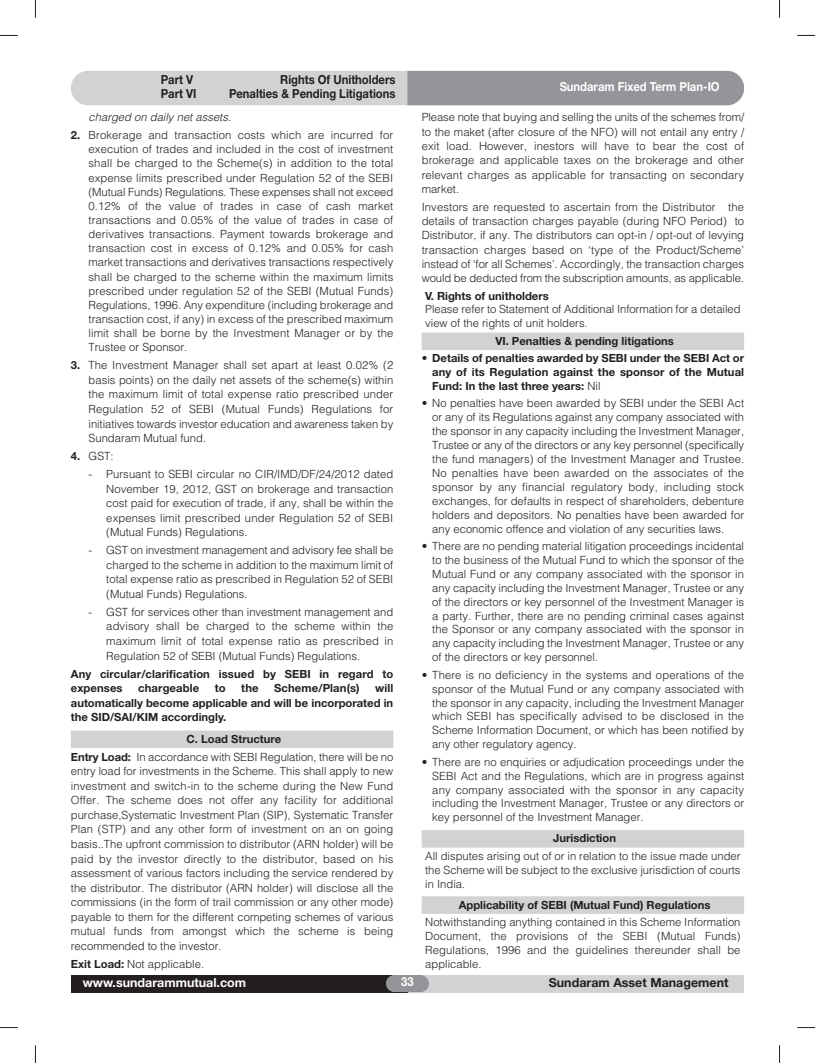
<style>
.page{position:relative;width:815px;height:1063px;background:#fff}
.page>*{position:absolute;margin:0;border:0;box-sizing:border-box;transform-origin:0 0}
.t1{font:700 12.5px "Helvetica Neue";color:#231f20;scale:.9 1}
.t2{font:700 12.5px "Helvetica Neue";color:#fff;scale:.9 1}
.t3{font:700 12.5px "Helvetica Neue";color:#231f20}
.t4{font:700 12.5px "Helvetica Neue";color:#fff}
.t5{font:300 11.25px/13.9px "Helvetica";color:#231f20;text-align:justify}
.t6{font:700 11.25px/14.5px "Helvetica Neue";color:#231f20;text-align:justify}
.t7{font:italic 300 11.25px "Helvetica";color:#231f20}
.s1{font-family:"Helvetica Neue";font-weight:700}
.s2{font-family:"Helvetica";font-weight:300}
</style>
<div class="page">
<svg style="left:35px;top:0;width:1px;height:18px"></svg>
<svg style="left:0;top:35px;width:18px;height:1px"></svg>
<svg style="left:0;top:1027px;width:18px;height:1px"></svg>
<svg style="left:797px;top:35px;width:18px;height:1px"></svg>
<svg style="left:797px;top:1027px;width:18px;height:1px"></svg>
<svg style="left:779px;top:0;width:1px;height:18px"></svg>
<svg style="left:35px;top:1045px;width:1px;height:18px"></svg>
<svg style="left:779px;top:1045px;width:1px;height:18px"></svg>
<div style="left:407px;top:975px;width:337px;height:17px;background:#d1d2d4"></div>
<div style="left:71px;top:975px;width:336px;height:17px;background:#231f20"></div>
<div style="left:386px;top:975px;width:43px;height:17px;background:#939598;border-radius:9px"></div>
<div style="left:71px;top:71px;width:673px;height:34px;background:#d1d2d4;border-radius:17px"></div>
<div style="left:407px;top:71px;width:337px;height:34px;background:#939598"></div>
<div style="left:71px;top:731px;width:322px;height:17px;background:#d1d2d4"></div>
<div style="left:422px;top:333px;width:322px;height:17px;background:#d1d2d4"></div>
<div style="left:422px;top:830px;width:322px;height:18px;background:#d1d2d4"></div>
<div style="left:422px;top:896px;width:322px;height:18px;background:#d1d2d4"></div>
<p class="t1" style="left:161px;top:75px;width:38px">Part V</p>
<p class="t1" style="left:280px;top:75px;width:130px">Rights Of Unitholders</p>
<p class="t1" style="left:161px;top:89px;width:41px">Part VI</p>
<p class="t1" style="left:229px;top:89px;width:186px">Penalties &amp; Pending Litigations</p>
<p class="t7" style="left:89px;top:108px;width:144px">charged on daily net assets.</p>
<p class="t5" style="left:89px;top:127px;width:306px;text-indent:-18px"><span class="s1">2.</span> Brokerage and transaction costs which are incurred for execution of trades and included in the cost of investment shall be charged to the Scheme(s) in addition to the total expense limits prescribed under Regulation 52 of the SEBI (Mutual Funds) Regulations. These expenses shall not exceed 0.12% of the value of trades in case of cash market transactions and 0.05% of the value of trades in case of derivatives transactions. Payment towards brokerage and transaction cost in excess of 0.12% and 0.05% for cash market transactions and derivatives transactions respectively shall be charged to the scheme within the maximum limits prescribed under regulation 52 of the SEBI (Mutual Funds)<br>Regulations, 1996. Any expenditure (including brokerage and transaction cost, if any) in excess of the prescribed maximum limit shall be borne by the Investment Manager or by the Trustee or Sponsor.</p>
<p class="t5" style="left:89px;top:357px;width:306px;line-height:14.5px;text-indent:-18px"><span class="s1">3.</span> The Investment Manager shall set apart at least 0.02% (2 basis points) on the daily net assets of the scheme(s) within the maximum limit of total expense ratio prescribed under Regulation 52 of SEBI (Mutual Funds) Regulations for initiatives towards investor education and awareness taken by Sundaram Mutual fund.</p>
<p class="t5" style="left:71px;top:448px;width:44px"><span class="s1">4.</span> GST:</p>
<p class="t5" style="left:106px;top:466px;width:289px;line-height:14.5px;text-indent:-18px">- Pursuant to SEBI circular no CIR/IMD/DF/24/2012 dated November 19, 2012, GST on brokerage and transaction cost paid for execution of trade, if any, shall be within the expenses limit prescribed under Regulation 52 of SEBI (Mutual Funds) Regulations.</p>
<p class="t5" style="left:106px;top:542px;width:289px;line-height:14.5px;text-indent:-18px">- GST on investment management and advisory fee shall be charged to the scheme in addition to the maximum limit of total expense ratio as prescribed in Regulation 52 of SEBI (Mutual Funds) Regulations.</p>
<p class="t5" style="left:106px;top:604px;width:289px;line-height:14.5px;text-indent:-18px">- GST for services other than investment management and advisory shall be charged to the scheme within the maximum limit of total expense ratio as prescribed in Regulation 52 of SEBI (Mutual Funds) Regulations.</p>
<p class="t6" style="left:71px;top:667px;width:324px">Any circular/clarification issued by SEBI in regard to expenses</p>
<p class="t6" style="left:138px;top:682px;width:62px">chargeable</p>
<p class="t6" style="left:215px;top:682px;width:12px">to</p>
<p class="t6" style="left:241px;top:682px;width:19px">the</p>
<p class="t6" style="left:274px;top:682px;width:87px">Scheme/Plan(s)</p>
<p class="t6" style="left:71px;top:682px;width:324px;text-indent:304px">will automatically become applicable and will be incorporated in the SID/SAI/KIM accordingly.</p>
<p class="t6" style="left:187px;top:733px;width:96px">C. Load Structure</p>
<p class="t5" style="left:71px;top:749px;width:324px;line-height:14.5px"><span class="s1">Entry Load:</span> In accordance with SEBI Regulation, there will be no entry load for investments in the Scheme. This shall apply to new investment and switch-in to the scheme during the New Fund Offer. The scheme does not offer any facility for additional purchase,Systematic Investment Plan (SIP), Systematic Transfer Plan (STP) and any other form of investment on an on going basis..The upfront commission to distributor (ARN holder) will be paid by the investor directly to the distributor, based on his assessment of various factors including the service rendered by the distributor. The distributor (ARN holder) will disclose all the commissions (in the form of trail commission or any other mode) payable to them for the different competing schemes of various mutual funds from amongst which the scheme is being recommended to the investor.</p>
<p class="t5" style="left:71px;top:956px;width:135px"><span class="s1">Exit Load:</span> Not applicable.</p>
<p class="t2" style="left:560px;top:82px;width:179px">Sundaram Fixed Term Plan-IO</p>
<p class="t5" style="left:422px;top:110px;width:324px;line-height:14.2px">Please note that buying and selling the units of the schemes from/ to the maket (after closure of the NFO) will not entail any entry / exit load. However, inestors will have to bear the cost of brokerage and applicable taxes on the brokerage and other relevant charges as applicable for transacting on secondary market.</p>
<p class="t5" style="left:422px;top:199px;width:324px;line-height:14.2px">Investors are requested to ascertain from the Distributor the details of transaction charges payable (during NFO Period) to Distributor, if any. The distributors can opt-in / opt-out of levying transaction charges based on ‘type of the Product/Scheme’ instead of ‘for all Schemes’. Accordingly, the transaction charges would be deducted from the subscription amounts, as applicable.</p>
<p class="t6" style="left:425px;top:289px;width:125px">V. Rights of unitholders</p>
<p class="t5" style="left:425px;top:302px;width:317px">Please refer to Statement of Additional Information for a detailed view of the rights of unit holders.</p>
<p class="t6" style="left:495px;top:335px;width:180px">VI. Penalties &amp; pending litigations</p>
<p class="t6" style="left:432px;top:352px;width:313px;line-height:13.9px;text-indent:-11px"><span class="s2">•</span> Details of penalties awarded by SEBI under the SEBI Act or any of its Regulation against the sponsor of the Mutual Fund: In the last three years: <span class="s2">Nil</span></p>
<p class="t5" style="left:432px;top:396px;width:313px;text-indent:-11px">• No penalties have been awarded by SEBI under the SEBI Act or any of its Regulations against any company associated with the sponsor in any capacity including the Investment Manager, Trustee or any of the directors or any key personnel (specifically the fund managers) of the Investment Manager and Trustee.<br>No penalties have been awarded on the associates of the sponsor by any financial regulatory body, including stock exchanges, for defaults in respect of shareholders, debenture holders and depositors. No penalties have been awarded for any economic offence and violation of any securities laws.</p>
<p class="t5" style="left:432px;top:538px;width:313px;text-indent:-11px">• There are no pending material litigation proceedings incidental to the business of the Mutual Fund to which the sponsor of the Mutual Fund or any company associated with the sponsor in any capacity including the Investment Manager, Trustee or any of the directors or key personnel of the Investment Manager is a party. Further, there are no pending criminal cases against the Sponsor or any company associated with the sponsor in any capacity including the Investment Manager, Trustee or any of the directors or key personnel.</p>
<p class="t5" style="left:432px;top:667px;width:313px;text-indent:-11px">• There is no deficiency in the systems and operations of the sponsor of the Mutual Fund or any company associated with the sponsor in any capacity, including the Investment Manager which SEBI has specifically advised to be disclosed in the Scheme Information Document, or which has been notified by any other regulatory agency.</p>
<p class="t5" style="left:432px;top:754px;width:313px;text-indent:-11px">• There are no enquiries or adjudication proceedings under the SEBI Act and the Regulations, which are in progress against any company associated with the sponsor in any capacity including the Investment Manager, Trustee or any directors or key personnel of the Investment Manager.</p>
<p class="t6" style="left:553px;top:832px;width:64px">Jurisdiction</p>
<p class="t5" style="left:425px;top:848px;width:317px">All disputes arising out of or in relation to the issue made under the Scheme will be subject to the exclusive jurisdiction of courts in India.</p>
<p class="t6" style="left:459px;top:898px;width:253px">Applicability of SEBI (Mutual Fund) Regulations</p>
<p class="t5" style="left:425px;top:914px;width:317px">Notwithstanding anything contained in this Scheme Information Document, the provisions of the SEBI (Mutual Funds)<br>Regulations, 1996 and the guidelines thereunder shall be applicable.</p>
<p class="t4" style="left:83px;top:978px;width:165px">www.sundarammutual.com</p>
<p class="t2" style="left:401px;top:977px;width:15px">33</p>
<p class="t3" style="left:549px;top:978px;width:181px">Sundaram Asset Management</p>
</div>
